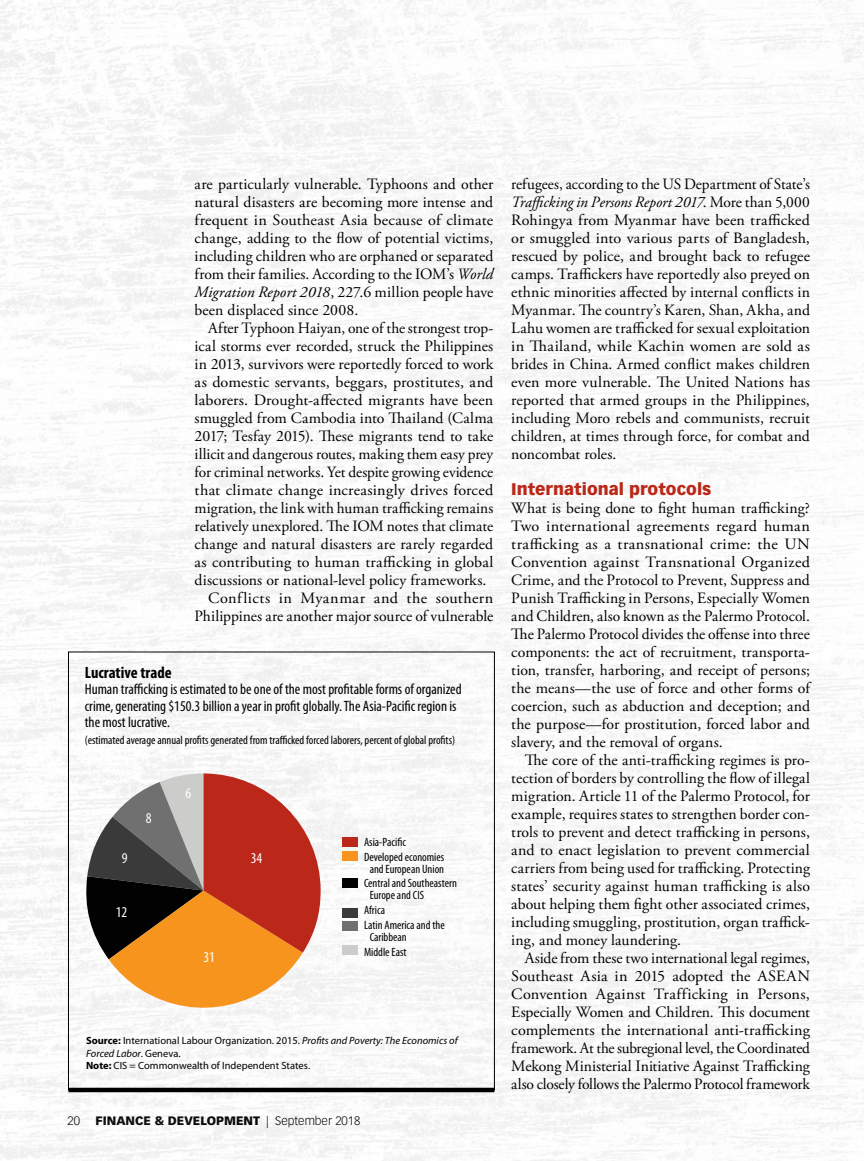
<style>
.page{position:relative;width:864px;height:1161px;background:#fff}
.page>*{position:absolute;margin:0;border:0;box-sizing:border-box;transform-origin:0 0}
.t1{font:900 16.5px "Vectora LT Std";letter-spacing:.005em;color:#bb2819}
.t2{font:700 condensed 16.5px "Myriad Pro";color:#000}
.t3{font:15.75px/18px "Adobe Garamond Pro";letter-spacing:.005em;color:#000;text-align:justify}
.t4{font:15.75px "Adobe Garamond Pro";letter-spacing:.03em;color:#000}
.t5{font:condensed 15px/16.5px "Myriad Pro";color:#000}
.t6{font:condensed 15px "Myriad Pro";color:#fff}
.t7{font:condensed 12px/14.7px "Myriad Pro";color:#000}
.t8{font:900 12px "Vectora LT Std";color:#000}
.t9{font:300 12px "Vectora LT Std";color:#000}
.t10{font:10.5px/12.6px "Myriad Pro";color:#000}
.s1{font-style:italic}
.s2{font-weight:700}
.s3{font-weight:300}
</style>
<div class="page">
<img style="left:0;top:0;width:864px;height:1161px">
<svg style="left:83px;top:773px;width:238px;height:251px"></svg>
<hr style="left:68px;top:1088px;width:426px;height:4px;background:#000">
<div style="left:342px;top:837px;width:16px;height:10px;background:#bb2819"></div>
<div style="left:342px;top:851px;width:16px;height:10px;background:#f7941e"></div>
<div style="left:342px;top:878px;width:16px;height:10px;background:#020202"></div>
<div style="left:342px;top:908px;width:16px;height:10px;background:#3a3a3a"></div>
<div style="left:342px;top:921px;width:16px;height:10px;background:#707071"></div>
<div style="left:342px;top:945px;width:16px;height:10px;background:#cccccb"></div>
<p class="t3" style="left:195px;top:176px;width:300px">are particularly vulnerable. Typhoons and other natural disasters are becoming more intense and frequent in Southeast Asia because of climate change, adding to the flow of potential victims, including children who are orphaned or separated from their families. According to the IOM’s <span class="s1">World Migration Report 2018</span>, 227.6 million people have been displaced since 2008.</p>
<p class="t3" style="left:208px;top:320px;width:287px">After Typhoon Haiyan, one of the strongest trop-</p>
<p class="t3" style="left:195px;top:338px;width:300px">ical storms ever recorded, struck the Philippines</p>
<p class="t3" style="left:195px;top:356px;width:300px">in 2013, survivors were reportedly forced to work</p>
<p class="t3" style="left:195px;top:374px;width:300px">as domestic servants, beggars, prostitutes, and</p>
<p class="t3" style="left:195px;top:392px;width:300px">laborers. Drought-affected migrants have been</p>
<p class="t3" style="left:195px;top:410px;width:300px">smuggled from Cambodia into Thailand (Calma</p>
<p class="t3" style="left:195px;top:428px;width:300px">2017; Tesfay 2015). These migrants tend to take</p>
<p class="t3" style="left:195px;top:446px;width:300px">illicit and dangerous routes, making them easy prey</p>
<p class="t3" style="left:195px;top:464px;width:300px">for criminal networks. Yet despite growing evidence</p>
<p class="t3" style="left:195px;top:482px;width:300px">that climate change increasingly drives forced</p>
<p class="t3" style="left:195px;top:500px;width:300px">migration, the link with human trafficking remains</p>
<p class="t3" style="left:195px;top:518px;width:300px">relatively unexplored. The IOM notes that climate</p>
<p class="t3" style="left:195px;top:536px;width:300px">change and natural disasters are rarely regarded</p>
<p class="t3" style="left:195px;top:554px;width:300px">as contributing to human trafficking in global</p>
<p class="t3" style="left:195px;top:572px;width:293px">discussions or national-level policy frameworks.</p>
<p class="t4" style="left:208px;top:589px;width:287px">Conflicts in Myanmar and the southern</p>
<p class="t3" style="left:195px;top:608px;width:300px">Philippines are another major source of vulnerable</p>
<p class="t2" style="left:85px;top:663px;width:88px">Lucrative trade</p>
<p class="t5" style="left:85px;top:681px;width:378px">Human trafficking is estimated to be one of the most profitable forms of organized crime, generating $150.3 billion a year in profit globally. The Asia-Pacific region is the most lucrative.</p>
<p class="t7" style="left:85px;top:732px;width:372px">(estimated average annual profits generated from trafficked forced laborers, percent of global profits)</p>
<p class="t6" style="left:122px;top:849px;width:7px">9</p>
<p class="t6" style="left:116px;top:903px;width:13px">12</p>
<p class="t6" style="left:146px;top:810px;width:7px">8</p>
<p class="t6" style="left:185px;top:785px;width:7px">6</p>
<p class="t6" style="left:203px;top:948px;width:13px">31</p>
<p class="t6" style="left:251px;top:849px;width:13px">34</p>
<p class="t7" style="left:364px;top:835px;width:82px">Asia-Pacific<br>Developed economies</p>
<p class="t7" style="left:364px;top:862px;width:94px;text-align:center">and European Union<br>Central and Southeastern</p>
<p class="t7" style="left:364px;top:888px;width:82px;text-indent:6px">Europe and CIS<br>Africa<br>Latin America and the</p>
<p class="t7" style="left:364px;top:930px;width:44px;text-align:center">Caribbean<br>Middle East</p>
<p class="t10" style="left:86px;top:1034px;width:373px"><span class="s2">Source:</span> International Labour Organization. 2015. <span class="s1">Profits and Poverty: The Economics of<br>Forced Labor</span>. Geneva.<br><span class="s2">Note:</span> CIS = Commonwealth of Independent States.</p>
<p class="t9" style="left:68px;top:1114px;width:14px">20</p>
<p class="t8" style="left:96px;top:1113px;width:266px">FINANCE &amp; DEVELOPMENT <span class="s3">| September 2018</span></p>
<p class="t3" style="left:511px;top:176px;width:300px">refugees, according to the US Department of State’s <span class="s1">Trafficking in Persons Report 2017</span>. More than 5,000<br>Rohingya from Myanmar have been trafficked or smuggled into various parts of Bangladesh, rescued by police, and brought back to refugee camps. Traffickers have reportedly also preyed on ethnic minorities affected by internal conflicts in Myanmar. The country’s Karen, Shan, Akha, and Lahu women are trafficked for sexual exploitation in Thailand, while Kachin women are sold as brides in China. Armed conflict makes children even more vulnerable. The United Nations has reported that armed groups in the Philippines, including Moro rebels and communists, recruit children, at times through force, for combat and noncombat roles.</p>
<p class="t1" style="left:511px;top:479px;width:202px">International protocols</p>
<p class="t3" style="left:511px;top:500px;width:300px">What is being done to fight human trafficking?<br>Two international agreements regard human trafficking as a transnational crime: the UN Convention against Transnational Organized Crime, and the Protocol to Prevent, Suppress and Punish Trafficking in Persons, Especially Women and Children, also known as the Palermo Protocol.<br>The Palermo Protocol divides the offense into three components: the act of recruitment, transporta&shy;tion, transfer, harboring, and receipt of persons; the means—the use of force and other forms of coercion, such as abduction and deception; and the purpose—for prostitution, forced labor and slavery, and the removal of organs.</p>
<p class="t3" style="left:511px;top:752px;width:300px;text-indent:13px">The core of the anti-trafficking regimes is pro&shy;tection of borders by controlling the flow of illegal migration. Article 11 of the Palermo Protocol, for example, requires states to strengthen border con&shy;trols to prevent and detect trafficking in persons, and to enact legislation to prevent commercial carriers from being used for trafficking. Protecting states’ security against human trafficking is also about helping them fight other associated crimes, including smuggling, prostitution, organ traffick&shy;ing, and money laundering.</p>
<p class="t3" style="left:511px;top:950px;width:300px;text-indent:14px">Aside from these two international legal regimes, Southeast Asia in 2015 adopted the ASEAN Convention Against Trafficking in Persons, Especially Women and Children. This document complements the international anti-trafficking framework. At the subregional level, the Coordinated Mekong Ministerial Initiative Against Trafficking also closely follows the Palermo Protocol framework</p>
</div>
